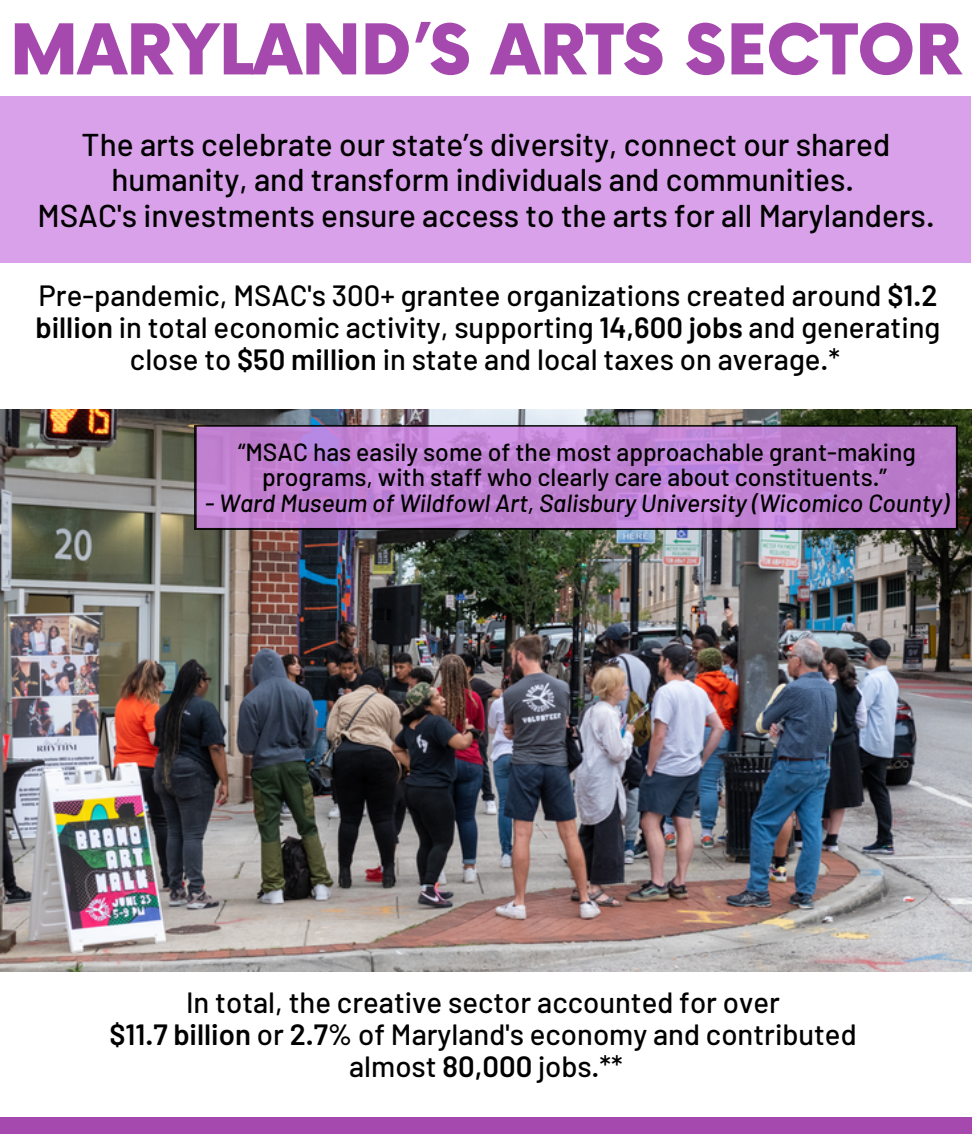
<style>
.page{position:relative;width:972px;height:1134px;background:#fff}
.page>*{position:absolute;margin:0;border:0;box-sizing:border-box;transform-origin:0 0}
.t1{font:900 68.17px "Now";color:#a649ae}
.t2{font:500 31.5px/35.6px "Barlow";color:#000;text-align:center}
.t3{font:500 29.25px/31.9px "Barlow";color:#000;text-align:center}
.t4{font:500 24.75px/25.2px "Barlow";color:#000;text-align:center}
.t5{font:italic 500 24.75px "Barlow";color:#000}
.s1{font-weight:600}
</style>
<div class="page">
<img style="left:0;top:409px;width:972px;height:562px">
<div style="left:0;top:1117px;width:972px;height:17px;background:#a649ae"></div>
<svg style="left:195px;top:425px;width:763px;height:105px;background:#b97dcb"></svg>
<div style="left:0;top:96px;width:970px;height:167px;background:#daa1eb"></div>
<h1 class="t1" style="left:10px;top:13px;width:953px">MARYLAND’S ARTS SECTOR</h1>
<p class="t2" style="left:37px;top:125px;width:899px">The arts celebrate our state’s diversity, connect our shared humanity, and transform individuals and communities.<br>MSAC's investments ensure access to the arts for all Marylanders.</p>
<p class="t3" style="left:36px;top:278px;width:906px">Pre-pandemic, MSAC's 300+ grantee organizations created around <span class="s1">$1.2 billion</span> in total economic activity, supporting <span class="s1">14,600 jobs</span> and generating close to <span class="s1">$50 million</span> in state and local taxes on average.*</p>
<p class="t4" style="left:238px;top:439px;width:679px">“MSAC has easily some of the most approachable grant-making programs, with staff who clearly care about constituents.”</p>
<p class="t5" style="left:205px;top:487px;width:746px">- Ward Museum of Wildfowl Art, Salisbury University (Wicomico County)</p>
<p class="t3" style="left:110px;top:986px;width:749px">In total, the creative sector accounted for over<br><span class="s1">$11.7 billion</span> or <span class="s1">2.7%</span> of Maryland's economy and contributed almost <span class="s1">80,000</span> jobs.**</p>
</div>
